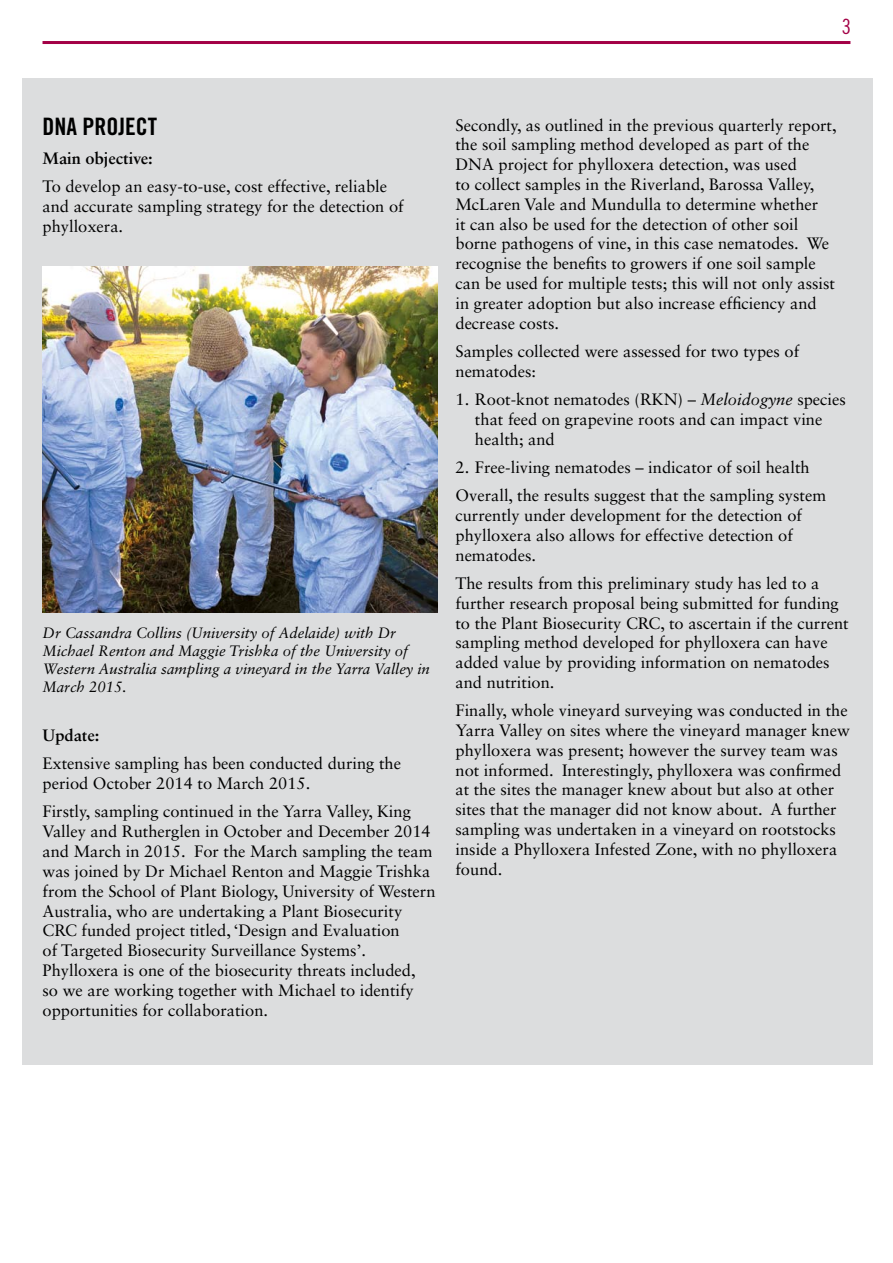
<style>
.page{position:relative;width:893px;height:1263px;background:#fff}
.page>*{position:absolute;margin:0;border:0;box-sizing:border-box;transform-origin:0 0}
.t1{font:24px "Trade Gothic LT Std Bd Cn 20";color:#000}
.t2{font:21px "Trade Gothic LT Std Cn 18";color:#a30046}
.t3{font:16.5px/19.8px "Sabon LT Std";color:#000}
.t4{font:700 16.5px "Sabon LT Std";color:#000}
.t5{font:italic 15px/18px "Sabon LT Std";color:#000}
.s1{font-style:italic}
</style>
<div class="page">
<div style="left:22px;top:79px;width:851px;height:986px;background:#dcddde"></div>
<img style="left:43px;top:267px;width:394px;height:345px">
<hr style="left:43px;top:41px;width:807px;height:3px;background:#a30046">
<p class="t2" style="left:842px;top:14px;width:11px">3</p>
<h1 class="t1" style="left:43px;top:112px;width:116px">DNA PROJECT</h1>
<p class="t4" style="left:43px;top:148px;width:112px">Main objective:</p>
<p class="t3" style="left:43px;top:176px;width:363px">To develop an easy-to-use, cost effective, reliable and accurate sampling strategy for the detection of phylloxera.</p>
<p class="t5" style="left:43px;top:623px;width:389px">Dr Cassandra Collins (University of Adelaide) with Dr Michael Renton and Maggie Trishka of the University of Western Australia sampling a vineyard in the Yarra Valley in March 2015.</p>
<p class="t4" style="left:43px;top:725px;width:58px">Update:</p>
<p class="t3" style="left:43px;top:753px;width:360px">Extensive sampling has been conducted during the period October 2014 to March 2015.</p>
<p class="t3" style="left:43px;top:802px;width:395px">Firstly, sampling continued in the Yarra Valley, King Valley and Rutherglen in October and December 2014 and March in 2015. For the March sampling the team was joined by Dr Michael Renton and Maggie Trishka from the School of Plant Biology, University of Western Australia, who are undertaking a Plant Biosecurity CRC funded project titled, ‘Design and Evaluation<br>of Targeted Biosecurity Surveillance Systems’.<br>Phylloxera is one of the biosecurity threats included,<br>so we are working together with Michael to identify opportunities for collaboration.</p>
<p class="t3" style="left:455px;top:115px;width:383px">Secondly, as outlined in the previous quarterly report, the soil sampling method developed as part of the DNA project for phylloxera detection, was used<br>to collect samples in the Riverland, Barossa Valley, McLaren Vale and Mundulla to determine whether<br>it can also be used for the detection of other soil borne pathogens of vine, in this case nematodes. We recognise the benefits to growers if one soil sample can be used for multiple tests; this will not only assist in greater adoption but also increase efficiency and decrease costs.</p>
<p class="t3" style="left:455px;top:341px;width:345px">Samples collected were assessed for two types of nematodes:</p>
<p class="t3" style="left:475px;top:389px;width:372px;text-indent:-20px">1. Root-knot nematodes (RKN) – <span class="s1">Meloidogyne</span> species that feed on grapevine roots and can impact vine health; and</p>
<p class="t3" style="left:455px;top:453px;width:372px;line-height:28.3px">2. Free-living nematodes – indicator of soil health<br>Overall, the results suggest that the sampling system</p>
<p class="t3" style="left:455px;top:505px;width:348px">currently under development for the detection of phylloxera also allows for effective detection of nematodes.</p>
<p class="t3" style="left:455px;top:573px;width:395px">The results from this preliminary study has led to a further research proposal being submitted for funding to the Plant Biosecurity CRC, to ascertain if the current sampling method developed for phylloxera can have added value by providing information on nematodes and nutrition.</p>
<p class="t3" style="left:455px;top:700px;width:396px">Finally, whole vineyard surveying was conducted in the Yarra Valley on sites where the vineyard manager knew phylloxera was present; however the survey team was not informed. Interestingly, phylloxera was confirmed at the sites the manager knew about but also at other sites that the manager did not know about. A further sampling was undertaken in a vineyard on rootstocks inside a Phylloxera Infested Zone, with no phylloxera found.</p>
</div>
